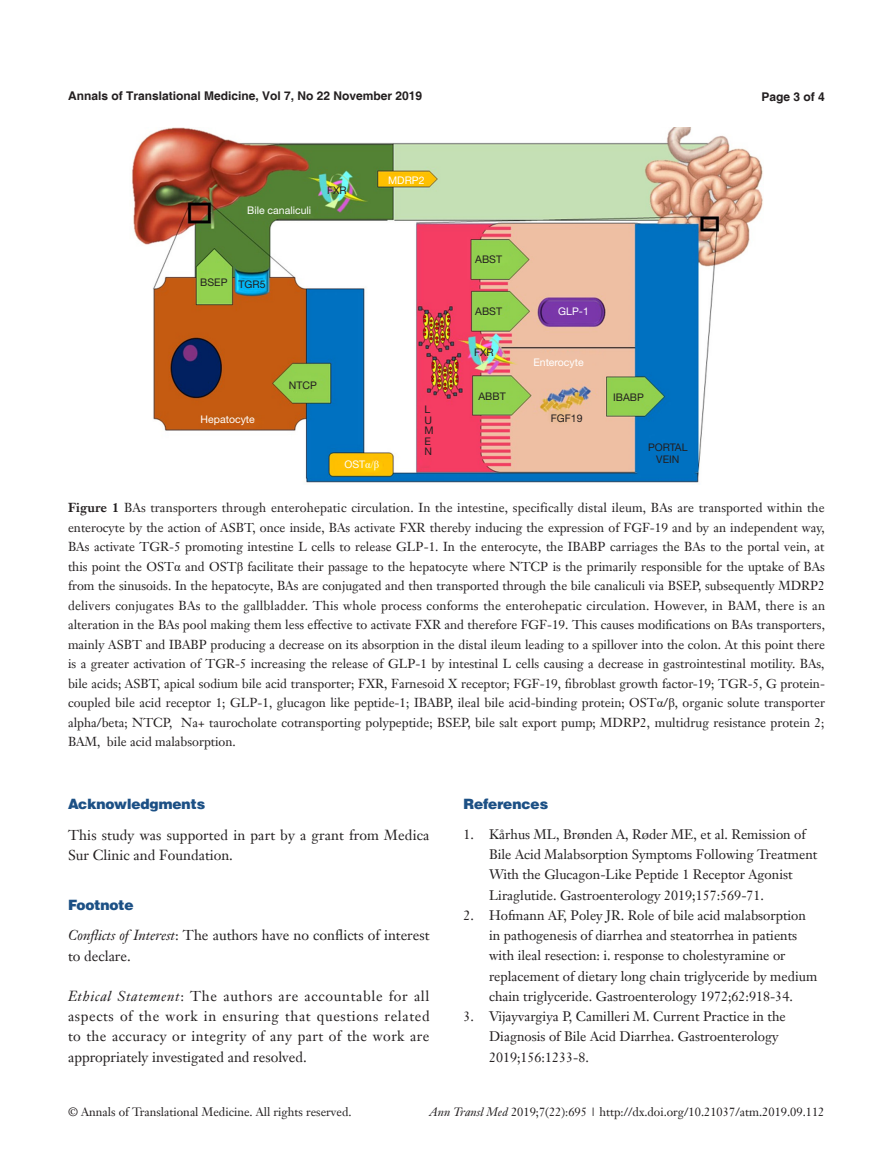
<style>
.page{position:relative;width:893px;height:1170px;background:#fff}
.page>*{position:absolute;margin:0;border:0;box-sizing:border-box;transform-origin:0 0}
.t1{font:14.25px/20.2px "Janson Text LT";color:#231f20}
.t2{font:900 14.25px "Helvetica";color:#1c5085}
.t3{font:13.5px/20.2px "Janson Text LT";color:#231f20}
.表注字体{font:12.75px/19.5px "Janson Text LT";color:#231f20;text-align:justify}
.t4{font:12px "Janson Text LT";color:#231f20}
.t5{font:700 12px "Helvetica";color:#231f20}
.表注字体-2{font:10.5px/12px "Helvetica Neue LT Pro";color:#231f20;text-align:center}
.表注字体-3{font:10.5px "Helvetica Neue LT Pro";color:#fff}
.s1{font-family:"Times New Roman"}
.s2{font-weight:700}
.s3{font-style:italic}
</style>
<div class="page">
<img style="left:132px;top:128px;width:631px;height:355px">
<p class="t5" style="left:68px;top:88px;width:356px">Annals of Translational Medicine, Vol 7, No 22 November 2019</p>
<p class="t5" style="left:762px;top:89px;width:65px">Page 3 of 4</p>
<p class="表注字体-3" style="left:247px;top:203px;width:65px">Bile canaliculi</p>
<p class="表注字体-2" style="left:327px;top:184px;width:21px">FXR</p>
<p class="表注字体-2" style="left:200px;top:276px;width:29px">BSEP</p>
<p class="表注字体-2" style="left:239px;top:278px;width:29px">TGR5</p>
<p class="表注字体-3" style="left:388px;top:173px;width:38px">MDRP2</p>
<p class="表注字体-3" style="left:201px;top:413px;width:56px">Hepatocyte</p>
<p class="表注字体-2" style="left:289px;top:379px;width:29px">NTCP</p>
<p class="表注字体-3" style="left:344px;top:458px;width:36px">OST<span class="s1">α/β</span></p>
<p class="表注字体-2" style="left:425px;top:403px;width:7px">L</p>
<p class="表注字体-2" style="left:425px;top:414px;width:9px">U</p>
<p class="表注字体-2" style="left:425px;top:424px;width:11px">M</p>
<p class="表注字体-2" style="left:425px;top:435px;width:8px">E</p>
<p class="表注字体-2" style="left:425px;top:445px;width:9px">N</p>
<p class="表注字体-2" style="left:475px;top:253px;width:28px">ABST</p>
<p class="表注字体-2" style="left:475px;top:304px;width:28px">ABST</p>
<p class="表注字体-3" style="left:558px;top:305px;width:32px">GLP-1</p>
<p class="表注字体-2" style="left:474px;top:346px;width:21px">FXR</p>
<p class="表注字体-2" style="left:478px;top:390px;width:29px">ABBT</p>
<p class="表注字体-3" style="left:533px;top:355px;width:52px">Enterocyte</p>
<p class="表注字体-2" style="left:551px;top:412px;width:33px">FGF19</p>
<p class="表注字体-2" style="left:613px;top:390px;width:32px">IBABP</p>
<p class="表注字体-2" style="left:648px;top:441px;width:41px">PORTAL<br>VEIN</p>
<p class="表注字体" style="left:68px;top:498px;width:758px"><span class="s2">Figure 1</span> BAs transporters through enterohepatic circulation. In the intestine, specifically distal ileum, BAs are transported within the enterocyte by the action of ASBT, once inside, BAs activate FXR thereby inducing the expression of FGF-19 and by an independent way, BAs activate TGR-5 promoting intestine L cells to release GLP-1. In the enterocyte, the IBABP carriages the BAs to the portal vein, at this point the OST<span class="s1">α</span> and OST<span class="s1">β</span> facilitate their passage to the hepatocyte where NTCP is the primarily responsible for the uptake of BAs from the sinusoids. In the hepatocyte, BAs are conjugated and then transported through the bile canaliculi via BSEP, subsequently MDRP2 delivers conjugates BAs to the gallbladder. This whole process conforms the enterohepatic circulation. However, in BAM, there is an alteration in the BAs pool making them less effective to activate FXR and therefore FGF-19. This causes modifications on BAs transporters, mainly ASBT and IBABP producing a decrease on its absorption in the distal ileum leading to a spillover into the colon. At this point there is a greater activation of TGR-5 increasing the release of GLP-1 by intestinal L cells causing a decrease in gastrointestinal motility. BAs, bile acids; ASBT, apical sodium bile acid transporter; FXR, Farnesoid X receptor; FGF-19, fibroblast growth factor-19; TGR-5, G protein&shy;coupled bile acid receptor 1; GLP-1, glucagon like peptide-1; IBABP, ileal bile acid-binding protein; OST<span class="s1">α</span>/<span class="s1">β</span>, organic solute transporter alpha/beta; NTCP, Na+ taurocholate cotransporting polypeptide; BSEP, bile salt export pump; MDRP2, multidrug resistance protein 2; BAM, bile acid malabsorption.</p>
<p class="t2" style="left:68px;top:794px;width:139px">Acknowledgments</p>
<p class="t1" style="left:68px;top:824px;width:363px">This study was supported in part by a grant from Medica<br>Sur Clinic and Foundation.</p>
<p class="t2" style="left:68px;top:895px;width:67px">Footnote</p>
<p class="t1" style="left:68px;top:925px;width:363px"><span class="s3">Conflicts of Interest</span>: The authors have no conflicts of interest to declare.</p>
<p class="t1" style="left:68px;top:985px;width:363px;text-align:justify"><span class="s3">Ethical Statement</span>: The authors are accountable for all aspects of the work in ensuring that questions related to the accuracy or integrity of any part of the work are appropriately investigated and resolved.</p>
<p class="t2" style="left:463px;top:794px;width:86px">References</p>
<p class="t3" style="left:489px;top:824px;width:330px;text-indent:-26px">1. Kårhus ML, Brønden A, Røder ME, et al. Remission of Bile Acid Malabsorption Symptoms Following Treatment With the Glucagon-Like Peptide 1 Receptor Agonist Liraglutide. Gastroenterology 2019;157:569-71.</p>
<p class="t3" style="left:489px;top:904px;width:330px;text-indent:-26px">2. Hofmann AF, Poley JR. Role of bile acid malabsorption in pathogenesis of diarrhea and steatorrhea in patients with ileal resection: i. response to cholestyramine or replacement of dietary long chain triglyceride by medium chain triglyceride. Gastroenterology 1972;62:918-34.</p>
<p class="t3" style="left:489px;top:1006px;width:298px;text-indent:-26px">3. Vijayvargiya P, Camilleri M. Current Practice in the<br>Diagnosis of Bile Acid Diarrhea. Gastroenterology<br>2019;156:1233-8.</p>
<p class="t4" style="left:68px;top:1104px;width:285px">© Annals of Translational Medicine. All rights reserved.</p>
<p class="t4" style="left:430px;top:1104px;width:396px"><span class="s3">Ann Transl Med</span> 2019;7(22):695 | http://dx.doi.org/10.21037/atm.2019.09.112</p>
</div>
